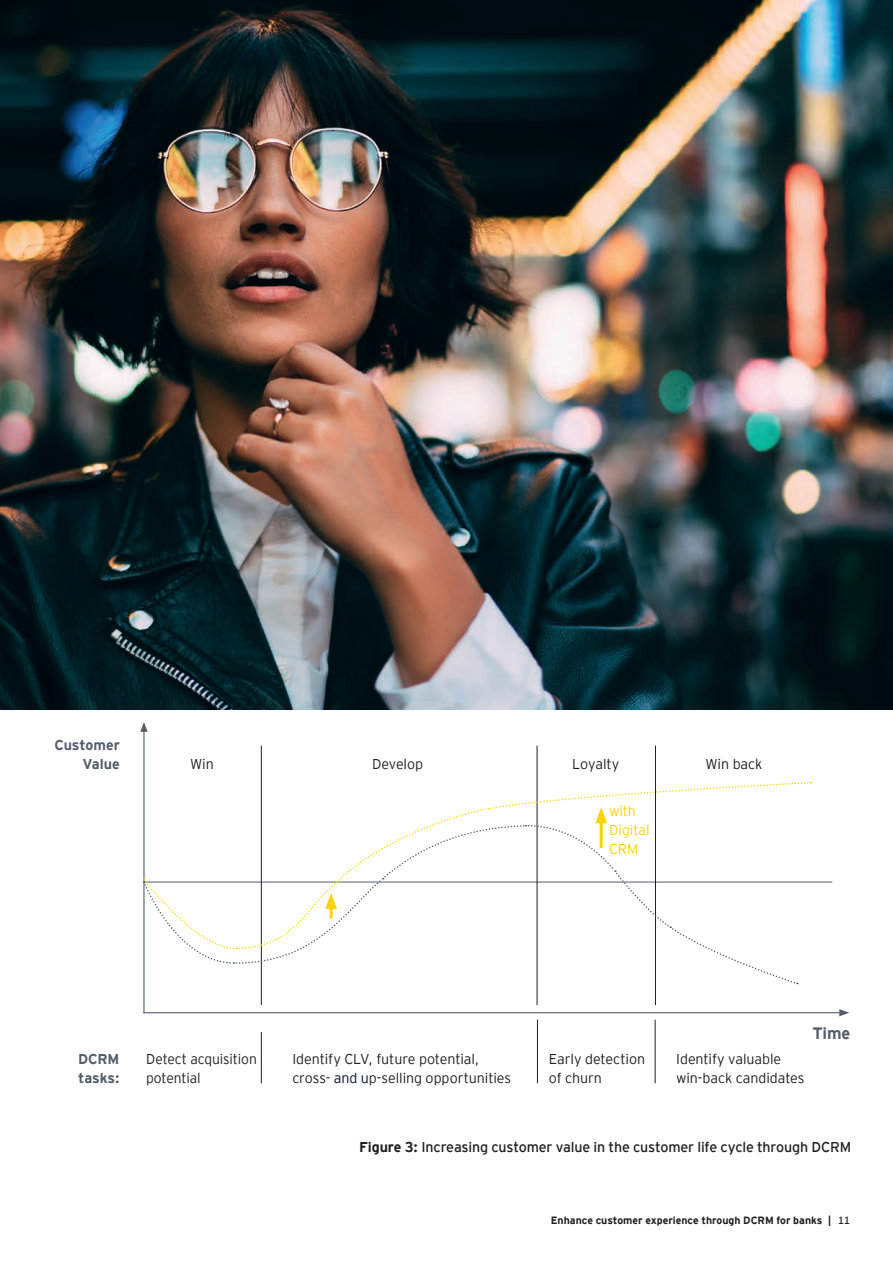
<style>
.page{position:relative;width:893px;height:1263px;background:#fff}
.page>*{position:absolute;margin:0;border:0;box-sizing:border-box;transform-origin:0 0}
.t1{font:700 16.5px "EY Interstate";color:#545f6b}
.t2{font:300 14.25px/18.8px "EY Interstate";letter-spacing:-.005em;color:#231f20}
.t3{font:14.25px "EY Interstate";letter-spacing:-.015em;color:#231f20}
.t4{font:700 14.25px/18.8px "EY Interstate";letter-spacing:-.005em;color:#545f6b;text-align:right}
.t5{font:300 14.25px/18.8px "EY Interstate";letter-spacing:-.005em;color:#fed304}
.t6{font:700 10.5px "EY Interstate";color:#231f20}
.s1{color:#071224}
.s2{font-weight:700}
.s3{font-weight:400}
</style>
<div class="page">
<img style="left:0;top:0;width:893px;height:709px">
<hr style="left:143px;top:729px;width:2px;height:284px;background:#545f6b">
<svg style="left:140px;top:722px;width:8px;height:10px"></svg>
<hr style="left:143px;top:1012px;width:699px;height:1px;background:#545f6b">
<svg style="left:839px;top:1009px;width:10px;height:7px"></svg>
<hr style="left:143px;top:882px;width:689px;height:1px;background:#545f6b">
<hr style="left:261px;top:746px;width:1px;height:259px;background:#231f20">
<hr style="left:537px;top:746px;width:1px;height:259px;background:#231f20">
<hr style="left:655px;top:746px;width:1px;height:259px;background:#231f20">
<svg style="left:143px;top:781px;width:669px;height:204px"></svg>
<hr style="left:261px;top:1032px;width:1px;height:51px;background:#231f20">
<hr style="left:537px;top:1020px;width:1px;height:63px;background:#231f20">
<hr style="left:655px;top:1020px;width:1px;height:63px;background:#231f20">
<p class="t4" style="left:54px;top:735px;width:67px">Customer<br>Value</p>
<p class="t2" style="left:190px;top:753px;width:25px">Win</p>
<p class="t2" style="left:372px;top:753px;width:53px">Develop</p>
<p class="t2" style="left:572px;top:753px;width:49px">Loyalty</p>
<p class="t2" style="left:705px;top:753px;width:58px">Win back</p>
<p class="t5" style="left:609px;top:801px;width:42px">with<br>Digital<br>CRM</p>
<p class="t4" style="left:78px;top:1048px;width:43px;text-align:left">DCRM tasks:</p>
<p class="t2" style="left:146px;top:1049px;width:112px">Detect acquisition potential</p>
<p class="t2" style="left:292px;top:1049px;width:220px">Identify CLV, future potential, cross- <span class="s1">and u</span>p-selling opportunities</p>
<p class="t2" style="left:549px;top:1049px;width:98px">Early detection of churn</p>
<p class="t2" style="left:676px;top:1049px;width:130px">Identify valuable win-back candidates</p>
<p class="t1" style="left:812px;top:1021px;width:40px">Time</p>
<p class="t3" style="left:359px;top:1136px;width:493px"><span class="s2">Figure 3:</span> Increasing customer value in the customer life cycle through DCRM</p>
<p class="t6" style="left:551px;top:1212px;width:301px">Enhance customer experience through DCRM for banks | <span class="s3">11</span></p>
</div>
